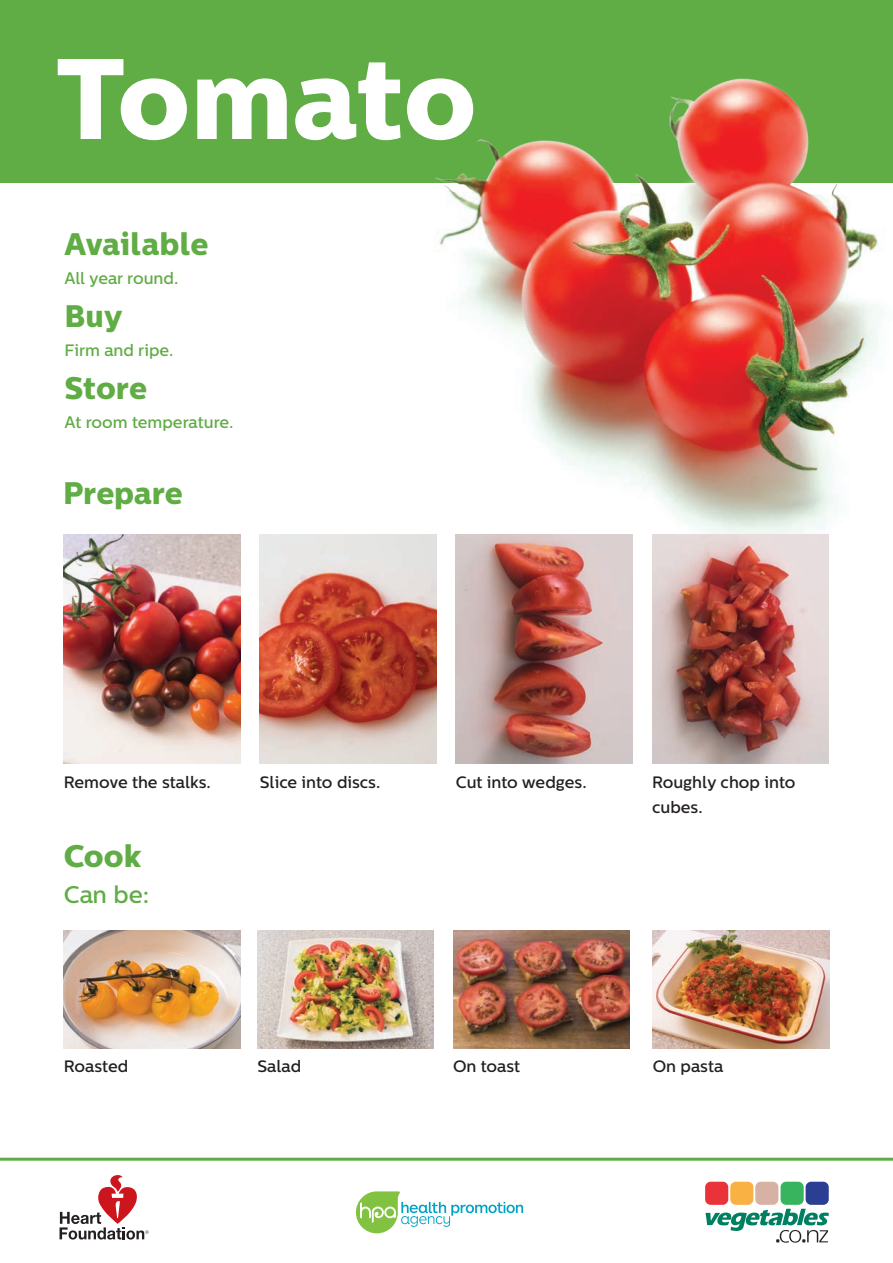
<style>
.page{position:relative;width:893px;height:1263px;background:#fff}
.page>*{position:absolute;margin:0;border:0;box-sizing:border-box;transform-origin:0 0}
.t1{font:800 114.3px "Centrale Sans";letter-spacing:-.005em;color:#fff}
.t2{font:800 31.05px "Centrale Sans";color:#60ac45}
.t3{font:500 24px "Centrale Sans";color:#60ac45}
.t4{font:500 16.5px/24.2px "Centrale Sans";color:#231f20}
.t5{font:500 16.5px "Centrale Sans";color:#60ac45}
</style>
<div class="page">
<div style="left:0;top:0;width:893px;height:183px;background:#60ac45"></div>
<hr style="left:0;top:1158px;width:893px;height:3px;background:#60ac45">
<svg style="left:705px;top:1182px;width:124px;height:27px"></svg>
<div style="left:806px;top:1182px;width:23px;height:23px;background:#2a3f94;border-radius:6px"></div>
<div style="left:781px;top:1182px;width:23px;height:23px;background:#38b45e;border-radius:6px"></div>
<div style="left:755px;top:1182px;width:23px;height:23px;background:#d7b1a4;border-radius:6px"></div>
<div style="left:730px;top:1182px;width:23px;height:23px;background:#f9b144;border-radius:6px"></div>
<div style="left:705px;top:1182px;width:23px;height:23px;background:#ea3339;border-radius:6px"></div>
<svg style="left:705px;top:1209px;width:124px;height:34px"></svg>
<svg style="left:60px;top:1175px;width:89px;height:64px"></svg>
<img style="left:257px;top:930px;width:177px;height:118px">
<img style="left:453px;top:930px;width:176px;height:118px">
<img style="left:653px;top:930px;width:176px;height:118px">
<img style="left:64px;top:930px;width:176px;height:118px">
<svg style="left:356px;top:1191px;width:167px;height:42px"></svg>
<img style="left:64px;top:534px;width:176px;height:229px">
<img style="left:435px;top:78px;width:449px;height:537px">
<img style="left:456px;top:534px;width:176px;height:230px">
<img style="left:652px;top:534px;width:176px;height:230px">
<img style="left:260px;top:534px;width:176px;height:230px">
<h1 class="t1" style="left:56px;top:28px;width:422px">Tomato</h1>
<h2 class="t2" style="left:65px;top:225px;width:145px">Available</h2>
<p class="t5" style="left:65px;top:269px;width:115px">All year round.</p>
<h2 class="t2" style="left:65px;top:297px;width:60px">Buy</h2>
<p class="t5" style="left:65px;top:341px;width:111px">Firm and ripe.</p>
<h2 class="t2" style="left:65px;top:369px;width:84px">Store</h2>
<p class="t5" style="left:65px;top:413px;width:171px">At room temperature.</p>
<h2 class="t2" style="left:63px;top:473px;width:121px">Prepare</h2>
<p class="t4" style="left:64px;top:771px;width:148px">Remove the stalks.</p>
<p class="t4" style="left:260px;top:771px;width:122px">Slice into discs.</p>
<p class="t4" style="left:456px;top:771px;width:132px">Cut into wedges.</p>
<p class="t4" style="left:652px;top:771px;width:145px">Roughly chop into cubes.</p>
<h2 class="t2" style="left:64px;top:836px;width:79px">Cook</h2>
<h3 class="t3" style="left:64px;top:880px;width:87px">Can be:</h3>
<p class="t4" style="left:64px;top:1055px;width:66px">Roasted</p>
<p class="t4" style="left:257px;top:1055px;width:45px">Salad</p>
<p class="t4" style="left:453px;top:1055px;width:69px">On toast</p>
<p class="t4" style="left:653px;top:1055px;width:72px">On pasta</p>
</div>
